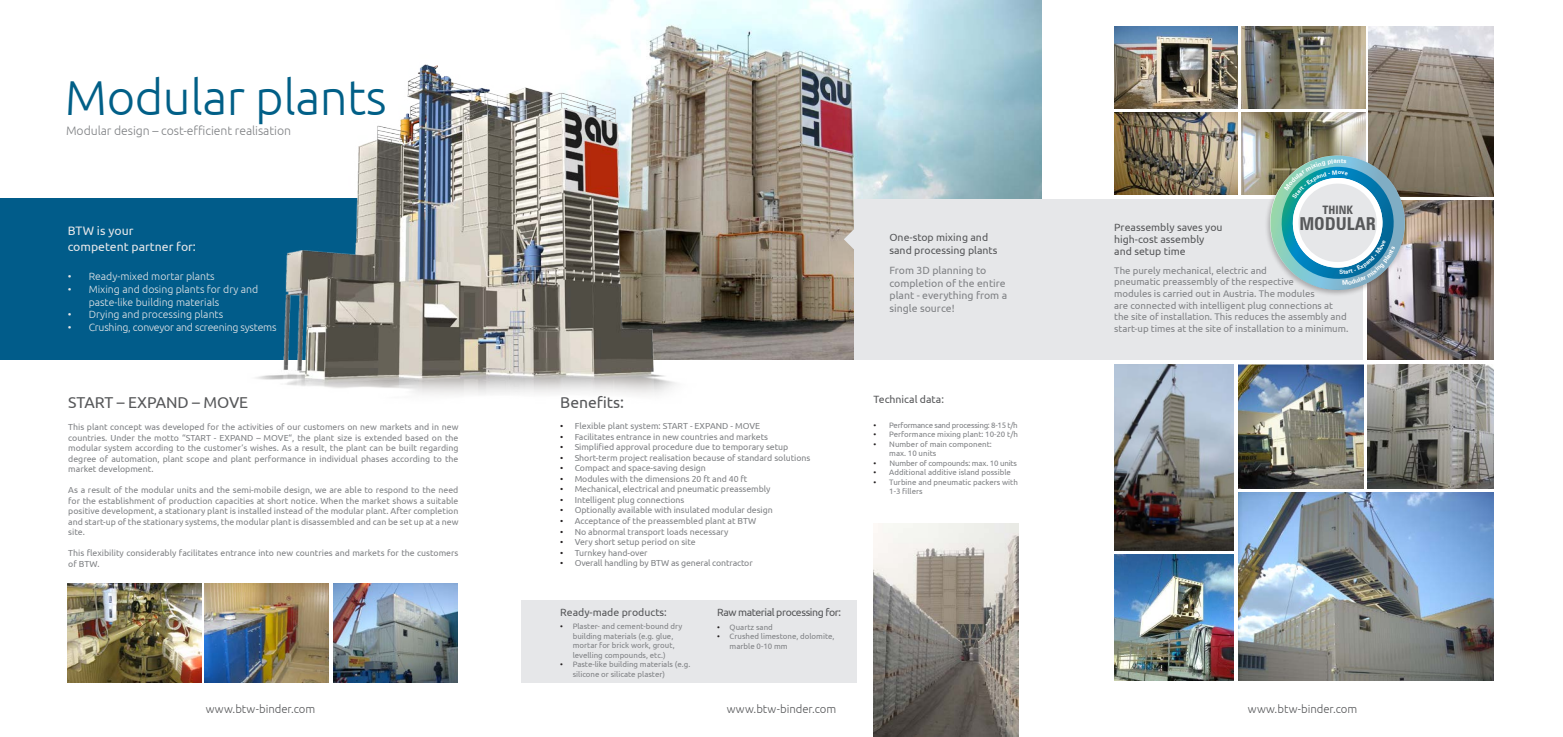
<style>
.page{position:relative;width:1563px;height:737px;background:#fff}
.page>*{position:absolute;margin:0;border:0;box-sizing:border-box;transform-origin:0 0}
.t1{font:300 49px "Ubuntu";letter-spacing:-.01em;color:#015f87}
.t2{font:700 17.85px "Zurich BTG Condensed";letter-spacing:-.005em;color:#57585a}
.Normal_Text{font:15.75px "Ubuntu";letter-spacing:-.005em;color:#57585a}
.t3{font:300 12.25px "Ubuntu";letter-spacing:-.005em;color:#808285}
.Slogans{font:12.25px "Ubuntu";color:#e6e7e9}
.t4{font:700 11.64px "Zurich BTG Condensed";letter-spacing:-.005em;color:#57585a}
.t5{font:300 11.38px "Ubuntu";letter-spacing:-.005em;color:#57585a}
.H4_Infoboxen{font:10.5px/12.6px "Ubuntu";color:#57585a}
.t6{font:300 10.5px/12.6px "Ubuntu";color:#e6e7e9}
.H4_Infoboxen-2{font:10.5px/12.8px "Ubuntu";color:#808285}
.t7{font:300 10.5px "Ubuntu";letter-spacing:-.02em;color:#e6e7e9}
.H4_Infoboxen-3{font:10.5px "Ubuntu";letter-spacing:-.04em;color:#57585a}
.H4_Infoboxen-4{font:9.62px/11.5px "Ubuntu";color:#808285}
.Normal_Text-2{font:8.75px/10.5px "Ubuntu";letter-spacing:-.005em;color:#808285;text-align:justify}
.t8{font:7.88px/9.5px "Ubuntu";color:#808285}
.t9{font:7.88px "Ubuntu";letter-spacing:-.03em;color:#808285}
.t10{font:7.88px "Ubuntu";letter-spacing:-.02em;color:#808285}
.t11{font:700 6.48px "Zurich BTG";color:#fff}
.s1{color:#231f20}
</style>
<div class="page">
<img style="left:1238px;top:492px;width:255px;height:188px">
<img style="left:1242px;top:112px;width:123px;height:83px">
<img style="left:1367px;top:200px;width:126px;height:160px">
<img style="left:1368px;top:26px;width:125px;height:170px">
<img style="left:1238px;top:364px;width:125px;height:124px">
<img style="left:1114px;top:112px;width:123px;height:82px">
<img style="left:1367px;top:364px;width:126px;height:124px">
<div style="left:0;top:198px;width:521px;height:162px;background:#015c8a"></div>
<img style="left:575px;top:0;width:467px;height:360px">
<svg style="left:844px;top:229px;width:10px;height:20px"></svg>
<div style="left:1072px;top:199px;width:291px;height:161px;background:#e6e7e9"></div>
<div style="left:854px;top:199px;width:290px;height:161px;background:#e6e7e9"></div>
<div style="left:665px;top:599px;width:191px;height:83px;background:#e6e7e9"></div>
<div style="left:521px;top:599px;width:191px;height:83px;background:#e6e7e9"></div>
<img style="left:1242px;top:26px;width:123px;height:82px">
<img style="left:205px;top:583px;width:124px;height:99px">
<img style="left:68px;top:583px;width:133px;height:99px">
<img style="left:256px;top:45px;width:498px;height:350px">
<img style="left:334px;top:583px;width:124px;height:99px">
<img style="left:1114px;top:26px;width:123px;height:82px">
<img style="left:1114px;top:554px;width:120px;height:126px">
<img style="left:1114px;top:364px;width:120px;height:186px">
<img style="left:873px;top:523px;width:146px;height:214px">
<svg style="left:1263px;top:149px;width:148px;height:148px"></svg>
<h1 class="t1" style="left:65px;top:68px;width:323px">Modular plants</h1>
<h2 class="t3" style="left:66px;top:123px;width:226px">Modular design – cost-efficient realisation</h2>
<p class="Slogans" style="left:68px;top:223px;width:67px">BTW is your</p>
<p class="Slogans" style="left:68px;top:239px;width:130px">competent partner for:</p>
<p class="t6" style="left:68px;top:270px;width:149px">• Ready-mixed mortar plants</p>
<p class="t6" style="left:89px;top:283px;width:171px;text-indent:-21px">• Mixing and dosing plants for dry and paste-like building materials</p>
<p class="t6" style="left:68px;top:308px;width:157px">• Drying and processing plants</p>
<p class="t7" style="left:68px;top:321px;width:210px">• Crushing, conveyor and screening systems</p>
<p class="Normal_Text" style="left:68px;top:393px;width:182px">START – EXPAND – MOVE</p>
<p class="Normal_Text-2" style="left:68px;top:422px;width:392px">This plant concept was developed for the activities of our customers on new markets and in new countries. Under the motto “START - EXPAND – MOVE“, the plant size is extended based on the modular system according to the customer’s wishes. As a result, the plant can be built regarding degree of automation, plant scope and plant performance in individual phases according to the market development.</p>
<p class="Normal_Text-2" style="left:68px;top:485px;width:392px">As a result of the modular units and the semi-mobile design, we are able to respond to the need for the establishment of production capacities at short notice. When the market shows a suitable positive development, a stationary plant is installed instead of the modular plant. After completion and start-up of the stationary systems, the modular plant is disassembled and can be set up at a new site.</p>
<p class="Normal_Text-2" style="left:68px;top:548px;width:392px">This flexibility considerably facilitates entrance into new countries and markets for the customers of BTW.</p>
<h3 class="Normal_Text" style="left:560px;top:392px;width:65px">Benefits:</h3>
<p class="Normal_Text-2" style="left:560px;top:421px;width:201px"><span class="s1">•</span> Flexible plant system: START - EXPAND - MOVE</p>
<p class="Normal_Text-2" style="left:560px;top:431px;width:209px"><span class="s1">•</span> Facilitates entrance in new countries and markets</p>
<p class="Normal_Text-2" style="left:560px;top:442px;width:230px"><span class="s1">•</span> Simplified approval procedure due to temporary setup</p>
<p class="Normal_Text-2" style="left:560px;top:452px;width:251px"><span class="s1">•</span> Short-term project realisation because of standard solutions</p>
<p class="Normal_Text-2" style="left:560px;top:463px;width:147px"><span class="s1">•</span> Compact and space-saving design</p>
<p class="Normal_Text-2" style="left:560px;top:473px;width:189px"><span class="s1">•</span> Modules with the dimensions 20 ft and 40 ft</p>
<p class="Normal_Text-2" style="left:560px;top:484px;width:212px"><span class="s1">•</span> Mechanical, electrical and pneumatic preassembly</p>
<p class="Normal_Text-2" style="left:560px;top:494px;width:126px"><span class="s1">•</span> Intelligent plug connections</p>
<p class="Normal_Text-2" style="left:560px;top:505px;width:214px"><span class="s1">•</span> Optionally available with insulated modular design</p>
<p class="Normal_Text-2" style="left:560px;top:515px;width:197px"><span class="s1">•</span> Acceptance of the preassembled plant at BTW</p>
<p class="Normal_Text-2" style="left:560px;top:526px;width:170px"><span class="s1">•</span> No abnormal transport loads necessary</p>
<p class="Normal_Text-2" style="left:560px;top:536px;width:137px"><span class="s1">•</span> Very short setup period on site</p>
<p class="Normal_Text-2" style="left:560px;top:547px;width:89px"><span class="s1">•</span> Turnkey hand-over</p>
<p class="Normal_Text-2" style="left:560px;top:557px;width:194px"><span class="s1">•</span> Overall handling by BTW as general contractor</p>
<h3 class="H4_Infoboxen" style="left:560px;top:605px;width:108px">Ready-made products:</h3>
<p class="t8" style="left:560px;top:621px;width:124px;text-align:center"><span class="s1">•</span> Plaster- and cement-bound dry building materials (e.g. glue, mortar for brick work, grout, levelling compounds, etc.)</p>
<p class="t8" style="left:573px;top:659px;width:119px;text-indent:-12px"><span class="s1">•</span> Paste-like building materials (e.g. silicone or silicate plaster)</p>
<h3 class="H4_Infoboxen-3" style="left:717px;top:605px;width:125px">Raw material processing for:</h3>
<p class="t8" style="left:717px;top:622px;width:57px"><span class="s1">•</span> Quartz sand</p>
<p class="t8" style="left:729px;top:631px;width:106px;text-indent:-12px"><span class="s1">•</span> Crushed limestone, dolomite, marble 0-10 mm</p>
<p class="H4_Infoboxen" style="left:889px;top:231px;width:109px">One-stop mixing and sand processing plants</p>
<p class="H4_Infoboxen-2" style="left:889px;top:264px;width:119px">From 3D planning to completion of the entire plant - everything from a single source!</p>
<h3 class="H4_Infoboxen" style="left:873px;top:393px;width:72px">Technical data:</h3>
<p class="t9" style="left:873px;top:420px;width:146px"><span class="s1">•</span> Performance sand processing: 8-15 t/h</p>
<p class="t8" style="left:873px;top:429px;width:146px"><span class="s1">•</span> Performance mixing plant: 10-20 t/h</p>
<p class="t8" style="left:889px;top:439px;width:104px;text-indent:-16px"><span class="s1">•</span> Number of main component: max. 10 units</p>
<p class="t10" style="left:873px;top:458px;width:145px"><span class="s1">•</span> Number of compounds: max. 10 units</p>
<p class="t8" style="left:873px;top:467px;width:139px"><span class="s1">•</span> Additional additive island possible</p>
<p class="t8" style="left:889px;top:477px;width:130px;text-indent:-16px"><span class="s1">•</span> Turbine and pneumatic packers with<br>1-3 fillers</p>
<h3 class="t11" style="left:1337px;top:157px;width:5px">n</h3>
<p class="t4" style="left:1322px;top:202px;width:32px">THINK</p>
<p class="t2" style="left:1299px;top:212px;width:78px">MODULAR</p>
<p class="H4_Infoboxen" style="left:1114px;top:220px;width:110px">Preassembly saves you</p>
<p class="H4_Infoboxen" style="left:1114px;top:233px;width:92px">high-cost assembly</p>
<p class="H4_Infoboxen" style="left:1114px;top:245px;width:73px">and setup time</p>
<p class="H4_Infoboxen-4" style="left:1114px;top:264px;width:236px">The purely mechanical, electric and<br>pneumatic preassembly of the respective<br>modules is carried out in Austria. The modules<br>are connected with intelligent plug connections at the site of installation. This reduces the assembly and start-up times at the site of installation to a minimum.</p>
<p class="t5" style="left:206px;top:702px;width:111px">www.btw-binder.com</p>
<p class="t5" style="left:727px;top:702px;width:111px">www.btw-binder.com</p>
<p class="t5" style="left:1248px;top:702px;width:111px">www.btw-binder.com</p>
</div>
